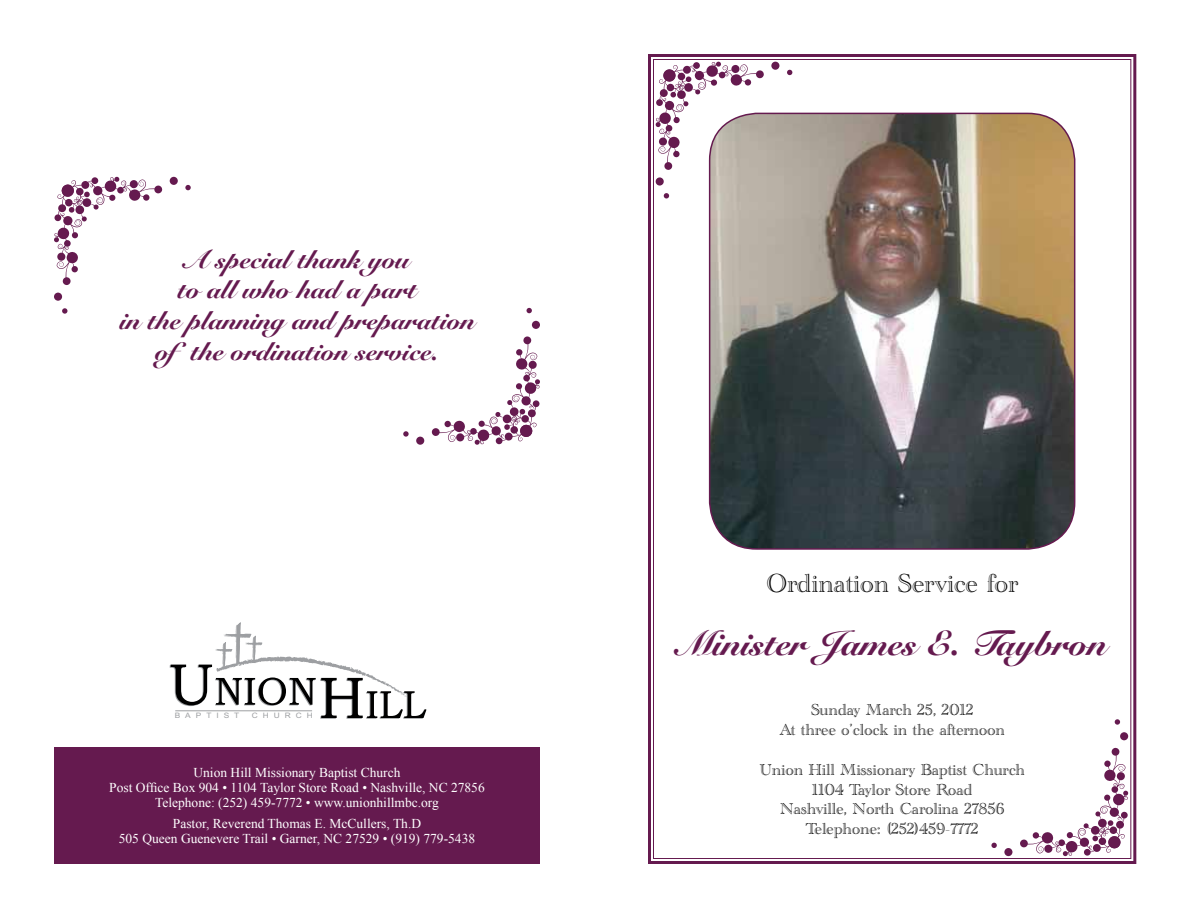
<style>
.page{position:relative;width:1188px;height:918px;background:#fff}
.page>*{position:absolute;margin:0;border:0;box-sizing:border-box;transform-origin:0 0}
.t1{font:900 34.5px "Snell Roundhand";color:#651a4f}
.t2{font:27px "Academy Engraved Plain";color:#000}
.t3{font:900 25.5px/30.6px "Snell Roundhand";color:#651a4f;text-align:center}
.t4{font:16.5px/19.8px "Academy Engraved Plain";color:#000;text-align:center}
.t5{font:13.5px/15px "Times New Roman";color:#fff;text-align:center}
.t6{font:7.5px "Arial";letter-spacing:.6em;color:#9d9fa2;scale:1.12 1}
</style>
<div class="page">
<svg style="left:648px;top:54px;width:489px;height:810px"></svg>
<div style="left:1004px;top:848px;width:8px;height:8px;background:#651a4f;border-radius:50%"></div>
<svg style="left:991px;top:843px;width:6px;height:5px"></svg>
<svg style="left:1020px;top:748px;width:108px;height:108px"></svg>
<div style="left:1120px;top:732px;width:8px;height:8px;background:#651a4f;border-radius:50%"></div>
<svg style="left:1115px;top:719px;width:5px;height:6px"></svg>
<div style="left:771px;top:62px;width:8px;height:8px;background:#651a4f;border-radius:50%"></div>
<svg style="left:787px;top:70px;width:5px;height:5px"></svg>
<svg style="left:655px;top:61px;width:109px;height:109px"></svg>
<div style="left:656px;top:177px;width:8px;height:9px;background:#651a4f;border-radius:50%"></div>
<svg style="left:664px;top:193px;width:5px;height:5px"></svg>
<img style="left:710px;top:113px;width:365px;height:436px">
<div style="left:709px;top:113px;width:366px;height:437px;border:2px solid #651a4f;border-radius:47px"></div>
<div style="left:170px;top:177px;width:8px;height:8px;background:#651a4f;border-radius:50%"></div>
<svg style="left:185px;top:185px;width:6px;height:5px"></svg>
<svg style="left:54px;top:177px;width:108px;height:108px"></svg>
<div style="left:54px;top:293px;width:8px;height:8px;background:#651a4f;border-radius:50%"></div>
<svg style="left:62px;top:308px;width:5px;height:6px"></svg>
<div style="left:416px;top:437px;width:8px;height:8px;background:#651a4f;border-radius:50%"></div>
<svg style="left:403px;top:431px;width:6px;height:6px"></svg>
<svg style="left:432px;top:336px;width:108px;height:109px"></svg>
<div style="left:532px;top:321px;width:8px;height:8px;background:#651a4f;border-radius:50%"></div>
<svg style="left:527px;top:308px;width:5px;height:5px"></svg>
<div style="left:54px;top:747px;width:486px;height:117px;background:#651a4f"></div>
<svg style="left:170px;top:622px;width:256px;height:97px"></svg>
<h3 class="t3" style="left:119px;top:245px;width:357px">A special thank you<br>to all who had a part<br>in the planning and preparation ofthe ordination service.</h3>
<p class="t6" style="left:175px;top:712px;width:59px">BAPTIST</p>
<p class="t6" style="left:252px;top:712px;width:56px">CHURCH</p>
<p class="t5" style="left:109px;top:765px;width:377px">Union Hill Missionary Baptist Church<br>Post Office Box 904 • 1104 Taylor Store Road • Nashville, NC 27856<br>Telephone: (252) 459-7772 • www.unionhillmbc.org</p>
<p class="t5" style="left:119px;top:816px;width:358px">Pastor, Reverend Thomas E. McCullers, Th.D<br>505 Queen Guenevere Trail • Garner, NC 27529 • (919) 779-5438</p>
<h2 class="t2" style="left:766px;top:567px;width:253px">Ordination Service for</h2>
<h1 class="t1" style="left:678px;top:622px;width:430px">Minister James E. Taybron</h1>
<p class="t4" style="left:780px;top:700px;width:227px">Sunday March 25, 2012<br>At three o’clock in the afternoon</p>
<p class="t4" style="left:759px;top:759px;width:267px">Union Hill Missionary Baptist Church<br>1104 Taylor Store Road<br>Nashville, North Carolina 27856<br>Telephone: (252)459-7772</p>
</div>
